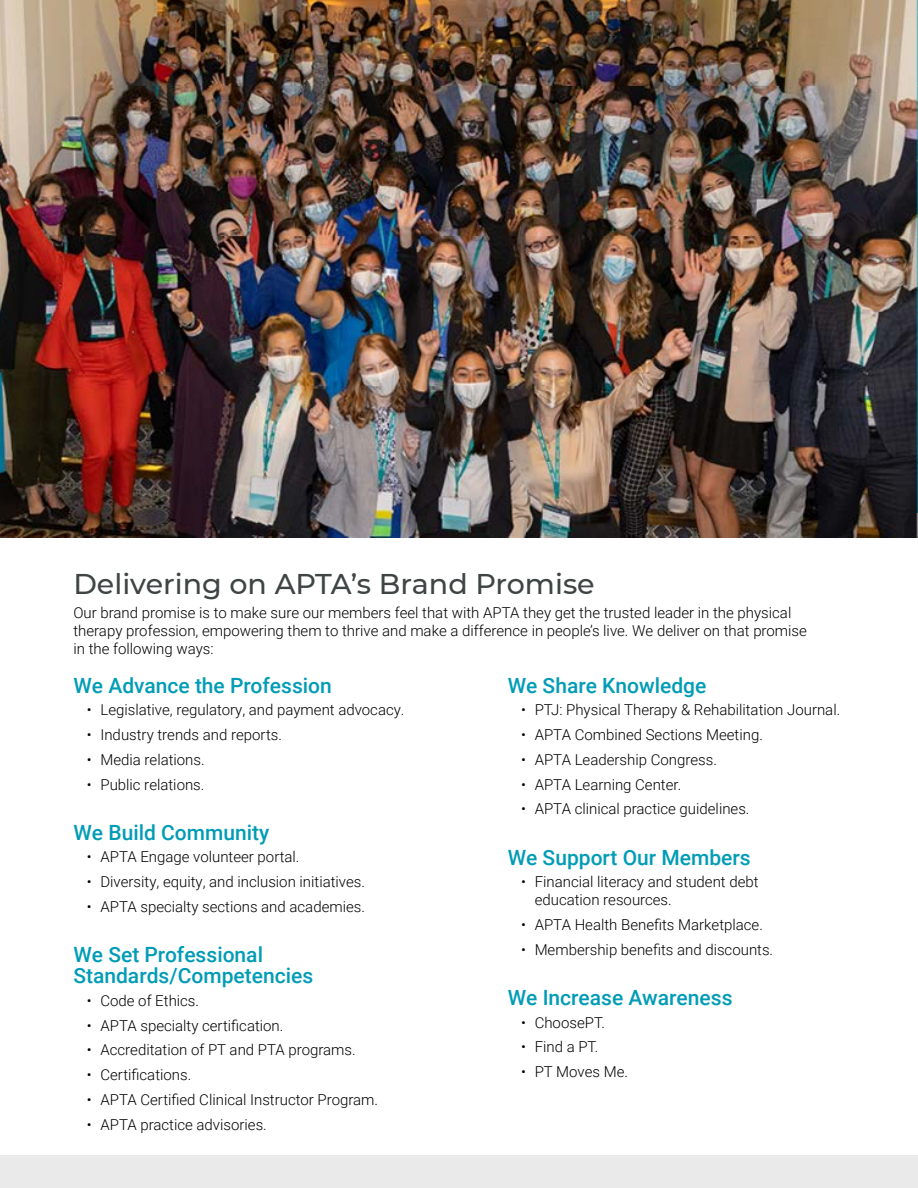
<style>
.page{position:relative;width:918px;height:1188px;background:#fff}
.page>*{position:absolute;margin:0;border:0;box-sizing:border-box;transform-origin:0 0}
.t1{font:500 28.5px "APTA Sans";color:#3f4444}
.sub_header{font:500 21px/21px "Roboto";color:#009cb6}
.body{font:300 15px/18px "Roboto";color:#000}
</style>
<div class="page">
<div style="left:0;top:1156px;width:918px;height:32px;background:#eaeaea"></div>
<img style="left:0;top:0;width:918px;height:538px">
<p class="t1" style="left:73px;top:564px;width:523px">Delivering on APTA’s Brand Promise</p>
<p class="body" style="left:73px;top:603px;width:735px">Our brand promise is to make sure our members feel that with APTA they get the trusted leader in the physical therapy profession, empowering them to thrive and make a difference in people’s live. We deliver on that promise in the following ways:</p>
<p class="sub_header" style="left:73px;top:674px;width:260px">We Advance the Profession</p>
<p class="body" style="left:87px;top:701px;width:319px">• Legislative, regulatory, and payment advocacy.</p>
<p class="body" style="left:87px;top:725px;width:197px">• Industry trends and reports.</p>
<p class="body" style="left:87px;top:750px;width:119px">• Media relations.</p>
<p class="body" style="left:87px;top:775px;width:119px">• Public relations.</p>
<p class="sub_header" style="left:73px;top:821px;width:197px">We Build Community</p>
<p class="body" style="left:87px;top:848px;width:214px">• APTA Engage volunteer portal.</p>
<p class="body" style="left:87px;top:872px;width:280px">• Diversity, equity, and inclusion initiatives.</p>
<p class="body" style="left:87px;top:897px;width:280px">• APTA specialty sections and academies.</p>
<p class="sub_header" style="left:73px;top:943px;width:241px">We Set Professional<br>Standards/Competencies</p>
<p class="body" style="left:87px;top:991px;width:114px">• Code of Ethics.</p>
<p class="body" style="left:87px;top:1016px;width:198px">• APTA specialty certification.</p>
<p class="body" style="left:87px;top:1040px;width:270px">• Accreditation of PT and PTA programs.</p>
<p class="body" style="left:87px;top:1065px;width:106px">• Certifications.</p>
<p class="body" style="left:87px;top:1090px;width:293px">• APTA Certified Clinical Instructor Program.</p>
<p class="body" style="left:87px;top:1115px;width:181px">• APTA practice advisories.</p>
<p class="sub_header" style="left:508px;top:674px;width:200px">We Share Knowledge</p>
<p class="body" style="left:521px;top:701px;width:321px">• PTJ: Physical Therapy &amp; Rehabilitation Journal.</p>
<p class="body" style="left:521px;top:725px;width:243px">• APTA Combined Sections Meeting.</p>
<p class="body" style="left:521px;top:750px;width:197px">• APTA Leadership Congress.</p>
<p class="body" style="left:521px;top:775px;width:162px">• APTA Learning Center.</p>
<p class="body" style="left:521px;top:800px;width:230px">• APTA clinical practice guidelines.</p>
<p class="sub_header" style="left:508px;top:846px;width:245px">We Support Our Members</p>
<p class="body" style="left:535px;top:872px;width:225px;text-indent:-14px">• Financial literacy and student debt education resources.</p>
<p class="body" style="left:521px;top:915px;width:243px">• APTA Health Benefits Marketplace.</p>
<p class="body" style="left:521px;top:940px;width:254px">• Membership benefits and discounts.</p>
<p class="sub_header" style="left:508px;top:986px;width:226px">We Increase Awareness</p>
<p class="body" style="left:521px;top:1013px;width:85px">• ChoosePT.</p>
<p class="body" style="left:521px;top:1037px;width:79px">• Find a PT.</p>
<p class="body" style="left:521px;top:1062px;width:108px">• PT Moves Me.</p>
</div>
